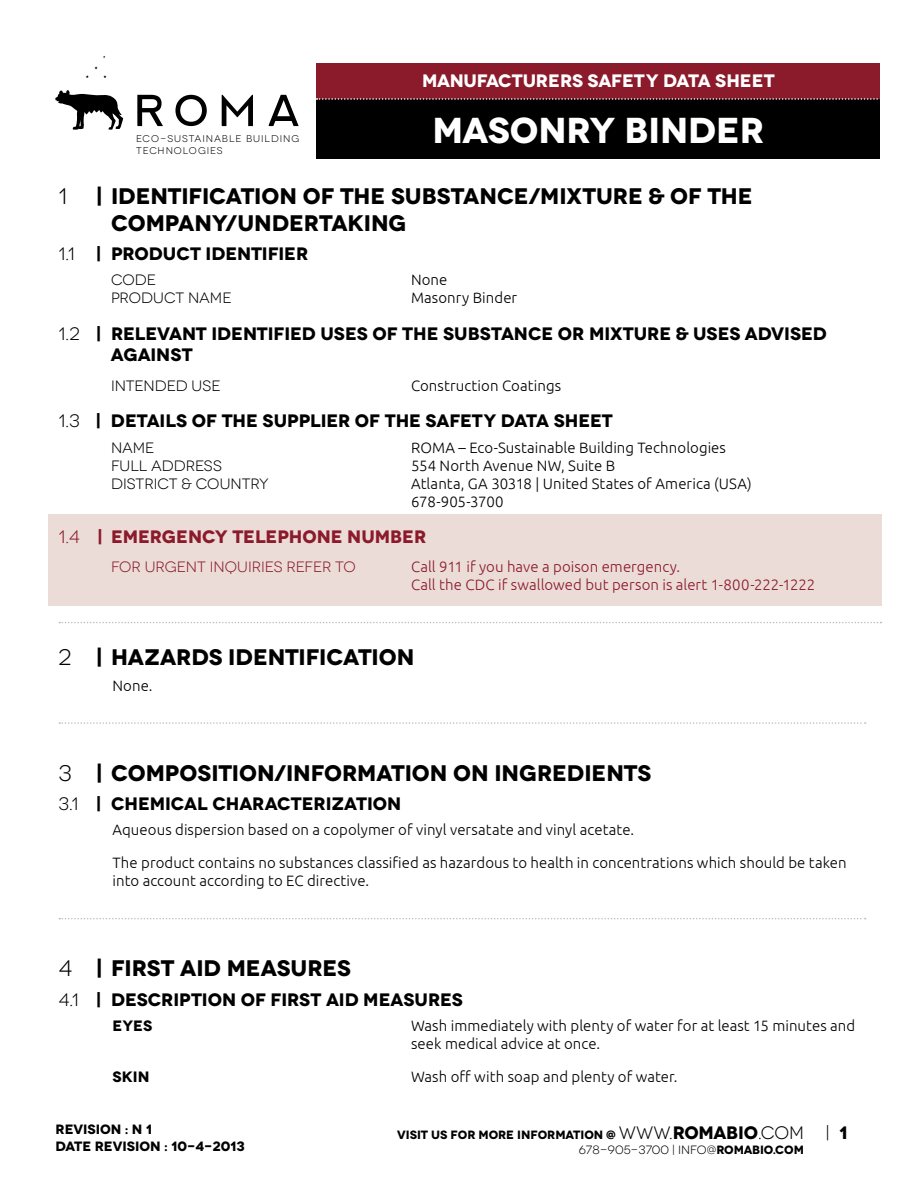
<style>
.page{position:relative;width:918px;height:1188px;background:#fff}
.page>*{position:absolute;margin:0;border:0;box-sizing:border-box;transform-origin:0 0}
.t1{font:700 36px "Novecentowide";color:#fff}
.t2{font:700 22.5px/27px "Novecentowide";letter-spacing:-.005em;color:#000}
.t3{font:22.5px "Novecentowide";color:#000}
.t4{font:700 18px/21.6px "Novecentowide";letter-spacing:-.005em;color:#000}
.t5{font:700 18px "Novecentowide";letter-spacing:-.01em;color:#8b1a2b}
.t6{font:700 18px "Novecentowide";letter-spacing:-.015em;color:#fff}
.t7{font:300 15px/18px "Ubuntu";letter-spacing:.005em;color:#000}
.t8{font:300 15px/18px "Ubuntu";letter-spacing:.005em;color:#8b1a2b}
.t9{font:15px "Novecentowide";color:#000}
.t10{font:15px "Novecentowide";letter-spacing:-.005em;color:#8b1a2b}
.t11{font:700 15px "Novecentowide";color:#000}
.t12{font:700 13.5px/16.5px "Novecentowide";color:#000}
.t13{font:700 12px/15px "Novecentowide";letter-spacing:-.01em;color:#000}
.t14{font:9.75px/11.7px "Novecentowide";letter-spacing:.095em;color:#000}
.s1{font-weight:400}
.s2{font-weight:400;font-size:18px}
.s3{font-size:18px}
</style>
<div class="page">
<div style="left:48px;top:514px;width:833px;height:92px;background:#ebdcd8"></div>
<svg style="left:59px;top:622px;width:822px;height:1px"></svg>
<svg style="left:59px;top:722px;width:807px;height:2px"></svg>
<svg style="left:59px;top:918px;width:807px;height:1px"></svg>
<div style="left:316px;top:98px;width:564px;height:61px;background:#000"></div>
<div style="left:316px;top:63px;width:564px;height:36px;background:#8b1a2b"></div>
<svg style="left:316px;top:98px;width:564px;height:2px"></svg>
<svg style="left:175px;top:95px;width:32px;height:31px"></svg>
<svg style="left:222px;top:95px;width:31px;height:31px"></svg>
<svg style="left:269px;top:95px;width:30px;height:31px"></svg>
<svg style="left:137px;top:95px;width:26px;height:31px"></svg>
<svg style="left:55px;top:90px;width:68px;height:40px"></svg>
<p class="t14" style="left:136px;top:133px;width:165px">ECO-SUSTAINABLE BUILDING<br>TECHNOLOGIES</p>
<p class="t6" style="left:422px;top:70px;width:354px">MANUFACTURERS SAFETY DATA SHEET</p>
<h1 class="t1" style="left:433px;top:108px;width:333px">MASONRY BINDER</h1>
<h2 class="t3" style="left:58px;top:183px;width:10px">1</h2>
<h2 class="t2" style="left:111px;top:182px;width:643px;text-indent:-15px">| IDENTIFICATION OF THE SUBSTANCE/MIXTURE &amp; OF THE<br>COMPANY/UNDERTAKING</h2>
<p class="t4" style="left:58px;top:243px;width:251px"><span class="s1">1.1</span> | PRODUCT IDENTIFIER</p>
<p class="t9" style="left:111px;top:271px;width:47px">CODE</p>
<p class="t7" style="left:411px;top:271px;width:38px">None</p>
<p class="t9" style="left:111px;top:289px;width:122px">PRODUCT NAME</p>
<p class="t7" style="left:411px;top:289px;width:108px">Masonry Binder</p>
<p class="t4" style="left:111px;top:323px;width:718px;text-indent:-52px"><span class="s1">1.2</span> | RELEVANT IDENTIFIED USES OF THE SUBSTANCE OR MIXTURE &amp; USES ADVISED<br>AGAINST</p>
<p class="t9" style="left:111px;top:377px;width:111px">INTENDED USE</p>
<p class="t7" style="left:411px;top:376px;width:152px">Construction Coatings</p>
<p class="t4" style="left:58px;top:410px;width:556px"><span class="s1">1.3</span> | DETAILS OF THE SUPPLIER OF THE SAFETY DATA SHEET</p>
<p class="t9" style="left:111px;top:439px;width:45px">NAME</p>
<p class="t7" style="left:411px;top:438px;width:317px">ROMA – Eco-Sustainable Building Technologies</p>
<p class="t9" style="left:111px;top:457px;width:112px">FULL ADDRESS</p>
<p class="t7" style="left:411px;top:456px;width:206px">554 North Avenue NW, Suite B</p>
<p class="t9" style="left:111px;top:475px;width:159px">DISTRICT &amp; COUNTRY</p>
<p class="t7" style="left:411px;top:474px;width:342px">Atlanta, GA 30318 | United States of America (USA)<br>678-905-3700</p>
<p class="t5" style="left:58px;top:526px;width:369px"><span class="s1">1.4</span> | EMERGENCY TELEPHONE NUMBER</p>
<p class="t10" style="left:111px;top:558px;width:246px">FOR URGENT INQUIRIES REFER TO</p>
<p class="t8" style="left:411px;top:558px;width:406px">Call 911 if you have a poison emergency.<br>Call the CDC if swallowed but person is alert 1-800-222-1222</p>
<h2 class="t2" style="left:58px;top:644px;width:357px"><span class="s1">2</span> | HAZARDS IDENTIFICATION</h2>
<p class="t7" style="left:112px;top:676px;width:42px">None.</p>
<h2 class="t2" style="left:58px;top:760px;width:594px"><span class="s1">3</span> | COMPOSITION/INFORMATION ON INGREDIENTS</h2>
<p class="t4" style="left:58px;top:793px;width:344px"><span class="s1">3.1</span> | CHEMICAL CHARACTERIZATION</p>
<p class="t7" style="left:112px;top:821px;width:523px">Aqueous dispersion based on a copolymer of vinyl versatate and vinyl acetate.</p>
<p class="t7" style="left:112px;top:854px;width:736px">The product contains no substances classified as hazardous to health in concentrations which should be taken into account according to EC directive.</p>
<h2 class="t2" style="left:58px;top:955px;width:294px"><span class="s1">4</span> | FIRST AID MEASURES</h2>
<p class="t4" style="left:58px;top:989px;width:406px"><span class="s1">4.1</span> | DESCRIPTION OF FIRST AID MEASURES</p>
<p class="t11" style="left:112px;top:1016px;width:41px">EYES</p>
<p class="t7" style="left:411px;top:1016px;width:446px">Wash immediately with plenty of water for at least 15 minutes and seek medical advice at once.</p>
<p class="t11" style="left:112px;top:1067px;width:39px">SKIN</p>
<p class="t7" style="left:411px;top:1067px;width:268px">Wash off with soap and plenty of water.</p>
<p class="t12" style="left:56px;top:1121px;width:191px">REVISION : N 1<br>DATE REVISION : 10-4-2013</p>
<p class="t13" style="left:579px;top:1127px;width:270px;text-indent:-182px">VISIT US FOR MORE INFORMATION @ <span class="s2">WWW.</span><span class="s3">ROMABIO</span><span class="s2">.COM |</span> <span class="s3">1<br></span><span class="s1">678-905-3700 | INFO@</span>ROMABIO.COM</p>
</div>
